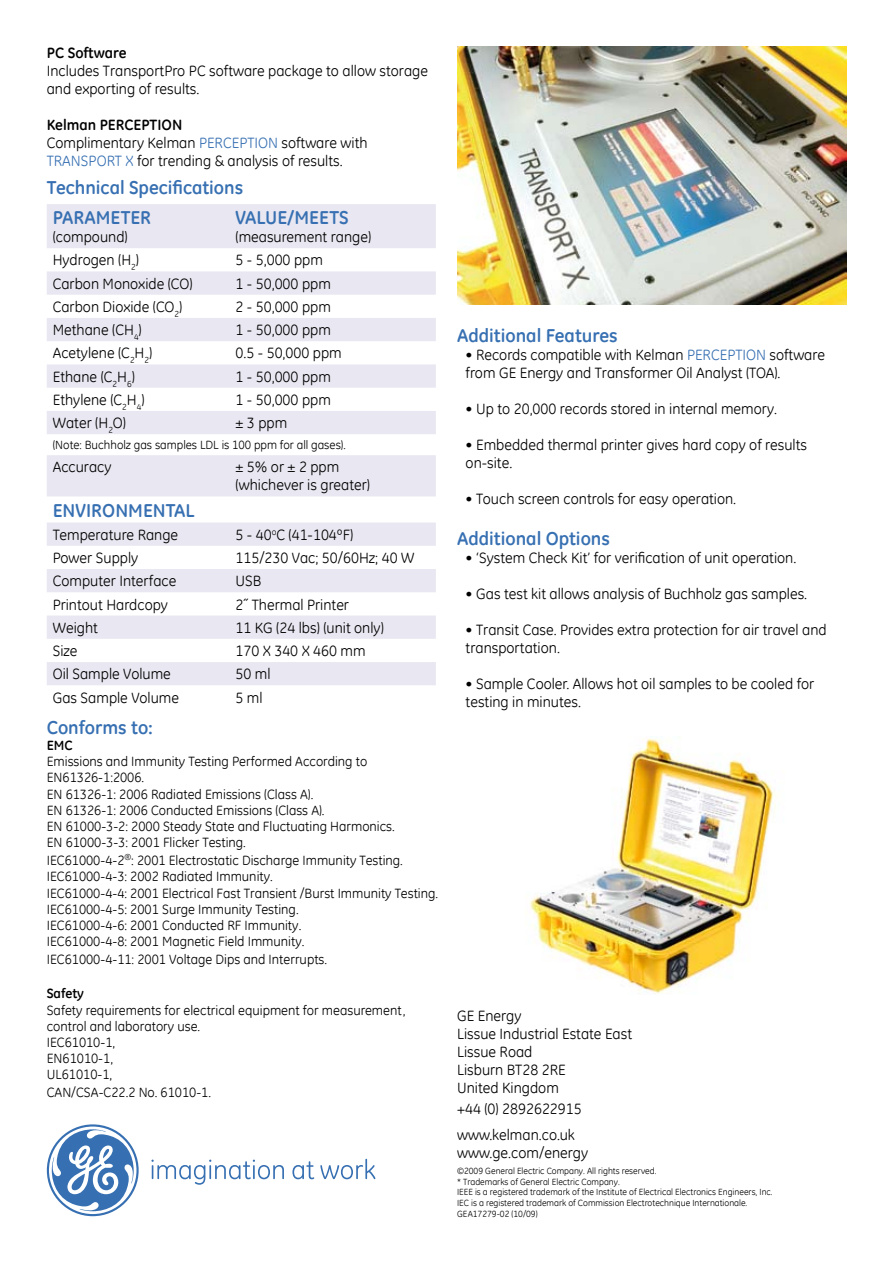
<style>
.page{position:relative;width:893px;height:1263px;background:#fff}
.page>*{position:absolute;margin:0;border:0;box-sizing:border-box;transform-origin:0 0}
.t1{font:700 18.75px "GE Inspira";color:#3770b2}
.t2{font:15px/18px "GE Inspira";color:#000}
.t3{font:700 15px "GE Inspira";color:#000}
.t4{font:13.5px/16.2px "GE Inspira";color:#000}
.t5{font:700 13.5px "GE Inspira";color:#000}
.t6{font:12px "GE Inspira";color:#000}
.t7{font:9px/10.8px "GE Inspira";color:#000}
.s1{font-weight:700}
.s2{color:#3770b2}
</style>
<div class="page">
<svg style="left:47px;top:204px;width:389px;height:481px;fill:#e9e7f1"></svg>
<svg style="left:151px;top:1159px;width:133px;height:26px"></svg>
<svg style="left:292px;top:1161px;width:22px;height:18px"></svg>
<svg style="left:320px;top:1159px;width:55px;height:20px"></svg>
<svg style="left:47px;top:1124px;width:92px;height:92px"></svg>
<img style="left:457px;top:47px;width:389px;height:257px">
<img style="left:530px;top:738px;width:246px;height:255px">
<p class="t3" style="left:47px;top:43px;width:81px">PC Software</p>
<p class="t2" style="left:47px;top:62px;width:383px">Includes TransportPro PC software package to allow storage and exporting of results.</p>
<p class="t2" style="left:47px;top:116px;width:322px"><span class="s1">Kelman PERCEPTION<br></span>Complimentary Kelman <span class="s2">PERCEPTION</span> software with<br><span class="s2">TRANSPORT X</span> for trending &amp; analysis of results.</p>
<p class="t1" style="left:47px;top:175px;width:198px">Technical Specifications</p>
<p class="t1" style="left:53px;top:206px;width:100px">PARAMETER</p>
<p class="t2" style="left:53px;top:228px;width:76px">(compound)</p>
<p class="t1" style="left:235px;top:206px;width:115px">VALUE/MEETS</p>
<p class="t2" style="left:235px;top:228px;width:137px">(measurement range)</p>
<p class="t2" style="left:53px;top:251px;width:88px">Hydrogen (H<sub>2</sub>)</p>
<p class="t2" style="left:235px;top:251px;width:89px">5 - 5,000 ppm</p>
<p class="t2" style="left:53px;top:274px;width:141px">Carbon Monoxide (CO)</p>
<p class="t2" style="left:235px;top:274px;width:97px">1 - 50,000 ppm</p>
<p class="t2" style="left:53px;top:297px;width:131px">Carbon Dioxide (CO<sub>2</sub>)</p>
<p class="t2" style="left:235px;top:297px;width:97px">2 - 50,000 ppm</p>
<p class="t2" style="left:53px;top:321px;width:91px">Methane (CH<sub>4</sub>)</p>
<p class="t2" style="left:235px;top:321px;width:97px">1 - 50,000 ppm</p>
<p class="t2" style="left:53px;top:344px;width:101px">Acetylene (C<sub>2</sub>H<sub>2</sub>)</p>
<p class="t2" style="left:235px;top:344px;width:108px">0.5 - 50,000 ppm</p>
<p class="t2" style="left:53px;top:367px;width:84px">Ethane (C<sub>2</sub>H<sub>6</sub>)</p>
<p class="t2" style="left:235px;top:367px;width:97px">1 - 50,000 ppm</p>
<p class="t2" style="left:53px;top:390px;width:93px">Ethylene (C<sub>2</sub>H<sub>4</sub>)</p>
<p class="t2" style="left:235px;top:390px;width:97px">1 - 50,000 ppm</p>
<p class="t2" style="left:53px;top:414px;width:75px">Water (H<sub>2</sub>O)</p>
<p class="t2" style="left:235px;top:414px;width:53px">± 3 ppm</p>
<p class="t6" style="left:53px;top:437px;width:295px">(Note: Buchholz gas samples LDL is 100 ppm for all gases).</p>
<p class="t2" style="left:53px;top:458px;width:60px">Accuracy</p>
<p class="t2" style="left:235px;top:458px;width:136px">± 5% or ± 2 ppm (whichever is greater)</p>
<p class="t1" style="left:53px;top:498px;width:143px">ENVIRONMENTAL</p>
<p class="t2" style="left:53px;top:525px;width:127px">Temperature Range</p>
<p class="t2" style="left:235px;top:525px;width:119px">5 - 40<sup>o</sup>C (41-104ºF)</p>
<p class="t2" style="left:53px;top:548px;width:87px">Power Supply</p>
<p class="t2" style="left:235px;top:548px;width:180px">115/230 Vac; 50/60Hz; 40 W</p>
<p class="t2" style="left:53px;top:572px;width:125px">Computer Interface</p>
<p class="t2" style="left:235px;top:572px;width:27px">USB</p>
<p class="t2" style="left:53px;top:595px;width:117px">Printout Hardcopy</p>
<p class="t2" style="left:235px;top:595px;width:115px">2˝ Thermal Printer</p>
<p class="t2" style="left:53px;top:618px;width:47px">Weight</p>
<p class="t2" style="left:235px;top:618px;width:150px">11 KG (24 lbs) (unit only)</p>
<p class="t2" style="left:53px;top:641px;width:26px">Size</p>
<p class="t2" style="left:235px;top:641px;width:132px">170 X 340 X 460 mm</p>
<p class="t2" style="left:53px;top:665px;width:120px">Oil Sample Volume</p>
<p class="t2" style="left:235px;top:665px;width:37px">50 ml</p>
<p class="t2" style="left:53px;top:688px;width:128px">Gas Sample Volume</p>
<p class="t2" style="left:235px;top:688px;width:29px">5 ml</p>
<p class="t1" style="left:47px;top:715px;width:107px">Conforms to:</p>
<p class="t5" style="left:47px;top:737px;width:27px">EMC</p>
<p class="t4" style="left:47px;top:753px;width:350px">Emissions and Immunity Testing Performed According to EN61326-1:2006.<br>EN 61326-1: 2006 Radiated Emissions (Class A).<br>EN 61326-1: 2006 Conducted Emissions (Class A).<br>EN 61000-3-2: 2000 Steady State and Fluctuating Harmonics.<br>EN 61000-3-3: 2001 Flicker Testing.</p>
<p class="t4" style="left:47px;top:852px;width:393px">IEC61000-4-2<sup>®</sup>: 2001 Electrostatic Discharge Immunity Testing.<br>IEC61000-4-3: 2002 Radiated Immunity.<br>IEC61000-4-4: 2001 Electrical Fast Transient /Burst Immunity Testing.<br>IEC61000-4-5: 2001 Surge Immunity Testing.<br>IEC61000-4-6: 2001 Conducted RF Immunity.<br>IEC61000-4-8: 2001 Magnetic Field Immunity.</p>
<p class="t4" style="left:47px;top:951px;width:282px">IEC61000-4-11: 2001 Voltage Dips and Interrupts.</p>
<p class="t5" style="left:47px;top:985px;width:39px">Safety</p>
<p class="t4" style="left:47px;top:1001px;width:360px">Safety requirements for electrical equipment for measurement, control and laboratory use.<br>IEC61010-1,<br>EN61010-1,<br>UL61010-1,</p>
<p class="t4" style="left:47px;top:1084px;width:166px">CAN/CSA-C22.2 No. 61010-1.</p>
<p class="t1" style="left:457px;top:324px;width:162px">Additional Features</p>
<p class="t2" style="left:466px;top:346px;width:361px">• Records compatible with Kelman <span class="s2">PERCEPTION</span> software from GE Energy and Transformer Oil Analyst (TOA).</p>
<p class="t2" style="left:466px;top:400px;width:313px">• Up to 20,000 records stored in internal memory.</p>
<p class="t2" style="left:466px;top:436px;width:343px">• Embedded thermal printer gives hard copy of results on-site.</p>
<p class="t2" style="left:466px;top:490px;width:272px">• Touch screen controls for easy operation.</p>
<p class="t1" style="left:457px;top:526px;width:154px">Additional Options</p>
<p class="t2" style="left:466px;top:548px;width:332px">• ‘System Check Kit’ for verification of unit operation.</p>
<p class="t2" style="left:466px;top:584px;width:343px">• Gas test kit allows analysis of Buchholz gas samples.</p>
<p class="t2" style="left:466px;top:620px;width:363px">• Transit Case. Provides extra protection for air travel and transportation.</p>
<p class="t2" style="left:466px;top:674px;width:350px">• Sample Cooler. Allows hot oil samples to be cooled for testing in minutes.</p>
<p class="t2" style="left:457px;top:1006px;width:177px">GE Energy<br>Lissue Industrial Estate East<br>Lissue Road<br>Lisburn BT28 2RE<br>United Kingdom</p>
<p class="t2" style="left:457px;top:1096px;width:126px;line-height:25.8px">+44 (0) 2892622915 www.kelman.co.uk</p>
<p class="t2" style="left:457px;top:1144px;width:132px">www.ge.com/energy</p>
<p class="t7" style="left:457px;top:1165px;width:317px">©2009 General Electric Company. All rights reserved.<br>* Trademarks of General Electric Company.<br>IEEE is a registered trademark of the Institute of Electrical Electronics Engineers, Inc.<br>IEC is a registered trademark of Commission Electrotechnique Internationale.<br>GEA17279-02 (10/09)</p>
</div>
